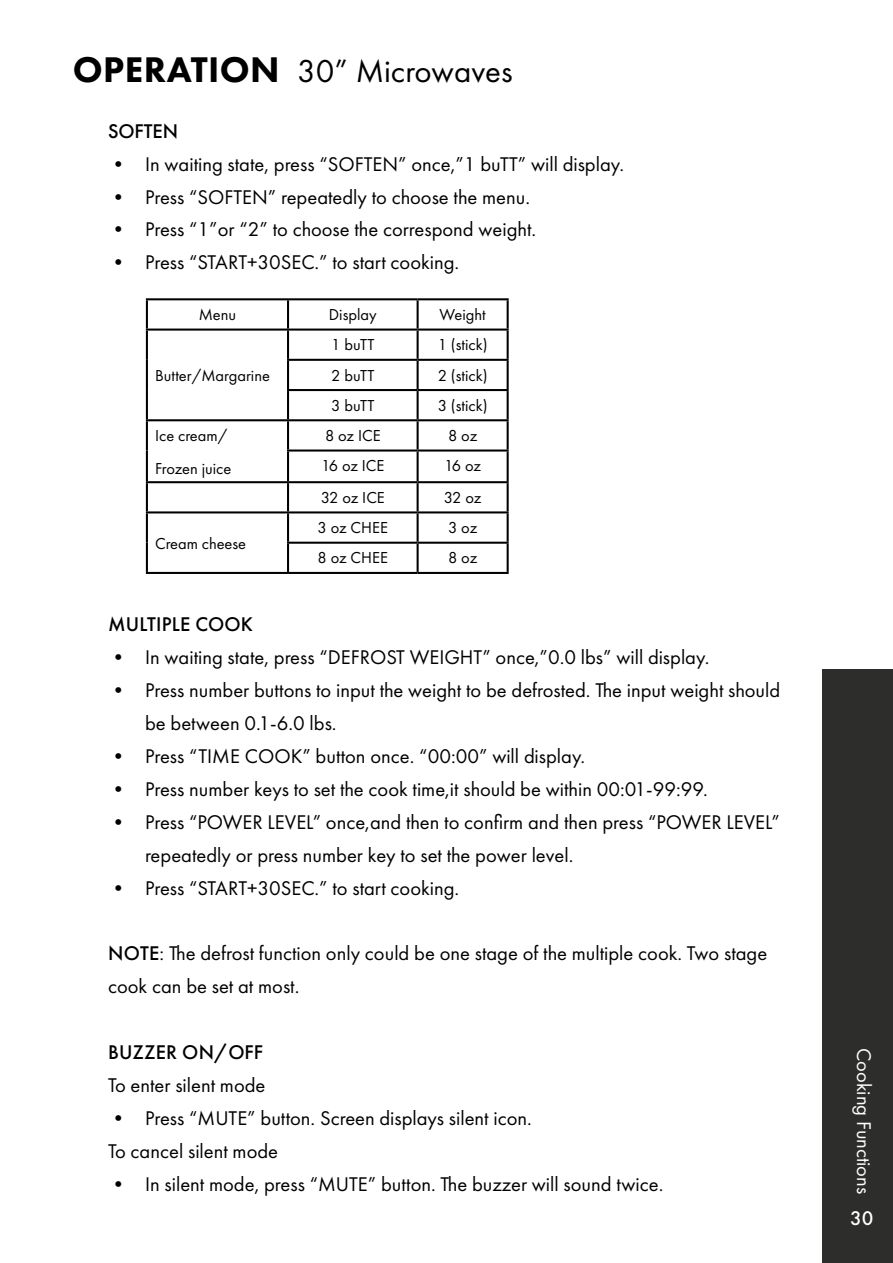
<style>
.page{position:relative;width:893px;height:1263px;background:#fff}
.page>*{position:absolute;margin:0;border:0;box-sizing:border-box;transform-origin:0 0}
.t1{font:32.85px "Futura PT";color:#000}
.t2{font:20.55px/32.8px "Futura PT";color:#000}
.t3{font:500 20.55px "Futura PT";letter-spacing:.01em;color:#000}
.t4{font:20.55px "Futura PT";color:#fff}
.t5{font:500 20.55px "Futura PT";color:#fff}
.t6{font:16.5px/32.8px "Futura PT";color:#000}
.s1{font-weight:800;font-size:37.05px}
.s2{font-weight:500}
</style>
<div class="page">
<div style="left:823px;top:669px;width:70px;height:594px;background:#2d2d2c"></div>
<hr style="left:146px;top:298px;width:142px;height:2px;background:#000">
<hr style="left:146px;top:300px;width:2px;height:29px;background:#000">
<hr style="left:288px;top:298px;width:130px;height:2px;background:#000">
<hr style="left:287px;top:300px;width:2px;height:29px;background:#000">
<hr style="left:418px;top:298px;width:91px;height:2px;background:#000">
<hr style="left:417px;top:300px;width:2px;height:29px;background:#000">
<hr style="left:507px;top:300px;width:2px;height:29px;background:#000">
<hr style="left:146px;top:329px;width:142px;height:2px;background:#000">
<hr style="left:146px;top:331px;width:2px;height:29px;background:#000">
<hr style="left:288px;top:329px;width:130px;height:2px;background:#000">
<hr style="left:287px;top:331px;width:2px;height:28px;background:#000">
<hr style="left:418px;top:329px;width:91px;height:2px;background:#000">
<hr style="left:417px;top:331px;width:2px;height:28px;background:#000">
<hr style="left:507px;top:331px;width:2px;height:28px;background:#000">
<hr style="left:146px;top:360px;width:2px;height:30px;background:#000">
<hr style="left:287px;top:359px;width:131px;height:2px;background:#000">
<hr style="left:287px;top:361px;width:2px;height:28px;background:#000">
<hr style="left:418px;top:359px;width:91px;height:2px;background:#000">
<hr style="left:417px;top:361px;width:2px;height:28px;background:#000">
<hr style="left:507px;top:361px;width:2px;height:28px;background:#000">
<hr style="left:146px;top:390px;width:2px;height:29px;background:#000">
<hr style="left:287px;top:389px;width:131px;height:2px;background:#000">
<hr style="left:287px;top:391px;width:2px;height:28px;background:#000">
<hr style="left:418px;top:389px;width:91px;height:2px;background:#000">
<hr style="left:417px;top:391px;width:2px;height:28px;background:#000">
<hr style="left:507px;top:391px;width:2px;height:28px;background:#000">
<hr style="left:146px;top:419px;width:142px;height:2px;background:#000">
<hr style="left:146px;top:421px;width:2px;height:29px;background:#000">
<hr style="left:288px;top:419px;width:130px;height:2px;background:#000">
<hr style="left:287px;top:421px;width:2px;height:28px;background:#000">
<hr style="left:418px;top:419px;width:91px;height:2px;background:#000">
<hr style="left:417px;top:421px;width:2px;height:28px;background:#000">
<hr style="left:507px;top:421px;width:2px;height:28px;background:#000">
<hr style="left:146px;top:450px;width:2px;height:31px;background:#000">
<hr style="left:287px;top:449px;width:131px;height:3px;background:#000">
<hr style="left:287px;top:452px;width:2px;height:29px;background:#000">
<hr style="left:418px;top:449px;width:91px;height:3px;background:#000">
<hr style="left:417px;top:452px;width:2px;height:29px;background:#000">
<hr style="left:507px;top:452px;width:2px;height:29px;background:#000">
<hr style="left:146px;top:481px;width:142px;height:2px;background:#000">
<hr style="left:146px;top:483px;width:2px;height:28px;background:#000">
<hr style="left:288px;top:481px;width:130px;height:2px;background:#000">
<hr style="left:287px;top:483px;width:2px;height:28px;background:#000">
<hr style="left:418px;top:481px;width:91px;height:2px;background:#000">
<hr style="left:417px;top:483px;width:2px;height:28px;background:#000">
<hr style="left:507px;top:483px;width:2px;height:28px;background:#000">
<hr style="left:146px;top:511px;width:142px;height:2px;background:#000">
<hr style="left:146px;top:513px;width:2px;height:30px;background:#000">
<hr style="left:288px;top:511px;width:130px;height:2px;background:#000">
<hr style="left:287px;top:513px;width:2px;height:29px;background:#000">
<hr style="left:418px;top:511px;width:91px;height:2px;background:#000">
<hr style="left:417px;top:513px;width:2px;height:29px;background:#000">
<hr style="left:507px;top:513px;width:2px;height:29px;background:#000">
<hr style="left:146px;top:543px;width:2px;height:29px;background:#000">
<hr style="left:287px;top:542px;width:131px;height:2px;background:#000">
<hr style="left:287px;top:544px;width:2px;height:28px;background:#000">
<hr style="left:418px;top:542px;width:91px;height:2px;background:#000">
<hr style="left:417px;top:544px;width:2px;height:28px;background:#000">
<hr style="left:507px;top:544px;width:2px;height:28px;background:#000">
<hr style="left:146px;top:572px;width:142px;height:2px;background:#000">
<hr style="left:288px;top:572px;width:130px;height:2px;background:#000">
<hr style="left:418px;top:572px;width:91px;height:2px;background:#000">
<h1 class="t1" style="left:73px;top:52px;width:441px"><span class="s1">OPERATION</span> 30” Microwaves</h1>
<p class="t3" style="left:108px;top:119px;width:72px">SOFTEN</p>
<p class="t2" style="left:108px;top:147px;width:518px">• In waiting state, press “SOFTEN” once,”1 buTT” will display.</p>
<p class="t2" style="left:108px;top:180px;width:424px">• Press “SOFTEN” repeatedly to choose the menu.</p>
<p class="t2" style="left:108px;top:213px;width:430px">• Press “1”or “2” to choose the correspond weight.</p>
<p class="t2" style="left:108px;top:246px;width:353px">• Press “START+30SEC.” to start cooking.</p>
<p class="t6" style="left:199px;top:298px;width:39px">Menu</p>
<p class="t6" style="left:329px;top:298px;width:49px">Display</p>
<p class="t6" style="left:439px;top:298px;width:48px">Weight</p>
<p class="t6" style="left:155px;top:359px;width:116px">Butter/Margarine</p>
<p class="t6" style="left:331px;top:328px;width:45px">1 buTT</p>
<p class="t6" style="left:438px;top:328px;width:51px">1 (stick)</p>
<p class="t6" style="left:331px;top:359px;width:45px">2 buTT</p>
<p class="t6" style="left:438px;top:359px;width:51px">2 (stick)</p>
<p class="t6" style="left:331px;top:389px;width:45px">3 buTT</p>
<p class="t6" style="left:438px;top:389px;width:51px">3 (stick)</p>
<p class="t6" style="left:155px;top:419px;width:78px">Ice cream/<br>Frozen juice</p>
<p class="t6" style="left:325px;top:419px;width:57px">8 oz ICE</p>
<p class="t6" style="left:448px;top:419px;width:31px">8 oz</p>
<p class="t6" style="left:321px;top:449px;width:65px">16 oz ICE</p>
<p class="t6" style="left:444px;top:449px;width:38px">16 oz</p>
<p class="t6" style="left:321px;top:481px;width:66px">32 oz ICE</p>
<p class="t6" style="left:444px;top:481px;width:39px">32 oz</p>
<p class="t6" style="left:155px;top:527px;width:93px">Cream cheese</p>
<p class="t6" style="left:318px;top:511px;width:72px">3 oz CHEE</p>
<p class="t6" style="left:448px;top:511px;width:31px">3 oz</p>
<p class="t6" style="left:318px;top:541px;width:72px">8 oz CHEE</p>
<p class="t6" style="left:448px;top:541px;width:31px">8 oz</p>
<p class="t3" style="left:108px;top:612px;width:146px">MULTIPLE COOK</p>
<p class="t2" style="left:108px;top:641px;width:603px">• In waiting state, press “DEFROST WEIGHT” once,”0.0 lbs” will display.</p>
<p class="t2" style="left:145px;top:674px;width:637px;text-indent:-37px">• Press number buttons to input the weight to be defrosted. The input weight should be between 0.1-6.0 lbs.</p>
<p class="t2" style="left:108px;top:740px;width:479px">• Press “TIME COOK” button once. “00:00” will display.</p>
<p class="t2" style="left:108px;top:772px;width:601px">• Press number keys to set the cook time,it should be within 00:01-99:99.</p>
<p class="t2" style="left:145px;top:805px;width:636px;text-indent:-37px">• Press “POWER LEVEL” once,and then to confirm and then press “POWER LEVEL” repeatedly or press number key to set the power level.</p>
<p class="t2" style="left:108px;top:871px;width:353px">• Press “START+30SEC.” to start cooking.</p>
<p class="t2" style="left:108px;top:937px;width:661px"><span class="s2">NOTE</span>: The defrost function only could be one stage of the multiple cook. Two stage cook can be set at most.</p>
<p class="t3" style="left:108px;top:1040px;width:157px">BUZZER ON/OFF</p>
<p class="t2" style="left:108px;top:1069px;width:159px">To enter silent mode</p>
<p class="t2" style="left:108px;top:1101px;width:425px">• Press “MUTE” button. Screen displays silent icon.<br>To cancel silent mode</p>
<p class="t2" style="left:108px;top:1167px;width:557px">• In silent mode, press “MUTE” button. The buzzer will sound twice.</p>
<p class="t4" style="left:876px;top:1048px;width:148px;rotate:90deg">Cooking Functions</p>
<p class="t5" style="left:850px;top:1205px;width:25px">30</p>
</div>
